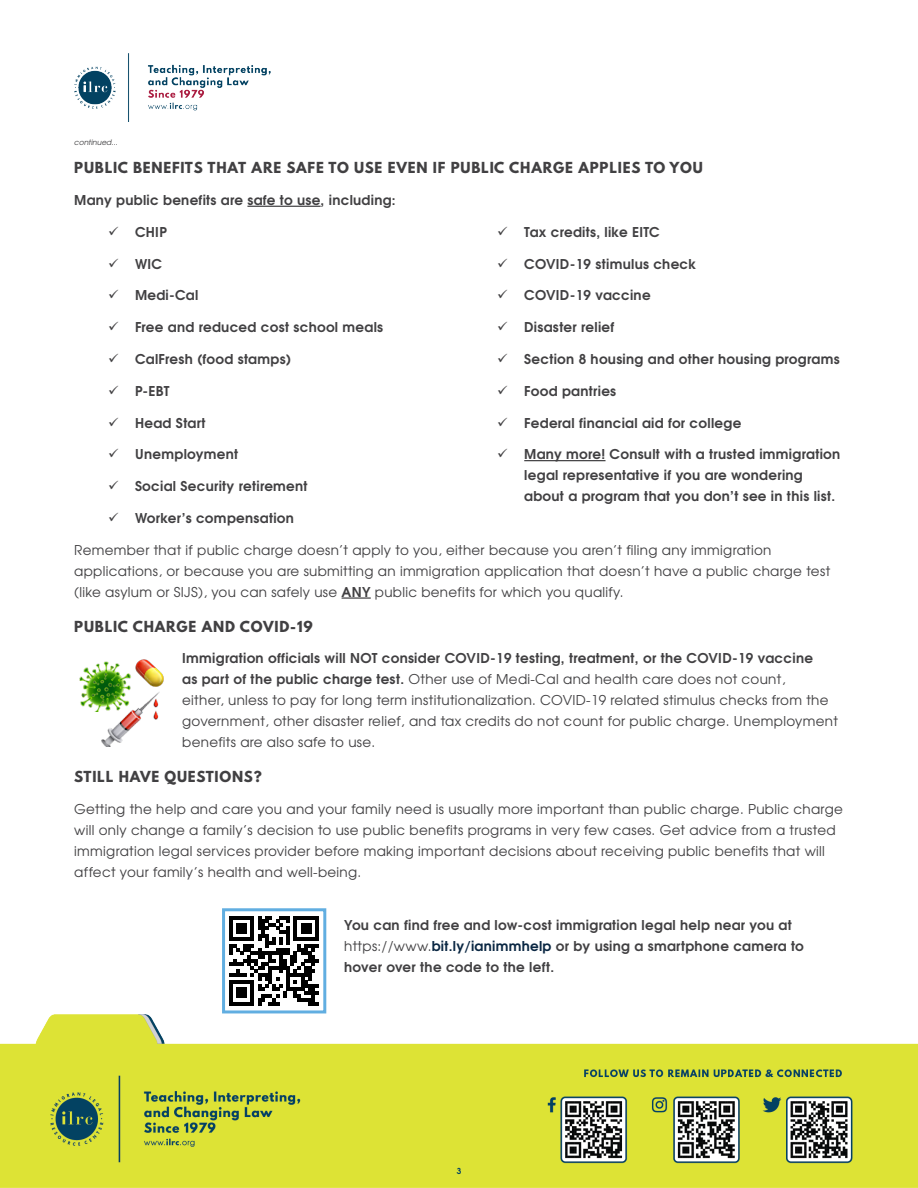
<style>
.page{position:relative;width:918px;height:1188px;background:#fff}
.page>*{position:absolute;margin:0;border:0;box-sizing:border-box;transform-origin:0 0}
.t1{font:13.5px/21px "Te X Gyre Adventor";letter-spacing:.02em;color:#414042}
.t2{font:700 13.5px/21px "Te X Gyre Adventor";letter-spacing:.02em;color:#414042}
.t3{font:700 13.5px "League Spartan";letter-spacing:.06em;color:#414042}
.t4{font:700 8.25px "Te X Gyre Adventor";color:#004262}
.t5{font:italic 7.5px "Te X Gyre Adventor";color:#414042}
.s1{font-weight:700}
.s2{font-weight:400}
.s3{color:#0a2743}
</style>
<div class="page">
<img style="left:0;top:1014px;width:918px;height:174px">
<img style="left:74px;top:53px;width:196px;height:69px">
<hr style="left:247px;top:206px;width:74px;height:1px;background:#414042">
<hr style="left:524px;top:460px;width:82px;height:1px;background:#414042">
<hr style="left:342px;top:597px;width:29px;height:2px;background:#414042">
<svg style="left:229px;top:916px;width:90px;height:89px"></svg>
<div style="left:222px;top:908px;width:104px;height:105px;border:3px solid #61aee1"></div>
<p class="t5" style="left:74px;top:136px;width:45px">continued...</p>
<h2 class="t3" style="left:74px;top:157px;width:630px">PUBLIC BENEFITS THAT ARE SAFE TO USE EVEN IF PUBLIC CHARGE APPLIES TO YOU</h2>
<p class="t2" style="left:74px;top:188px;width:323px">Many public benefits are safe to use, including:</p>
<p class="t2" style="left:135px;top:220px;width:33px">CHIP</p>
<p class="t2" style="left:135px;top:252px;width:29px">WIC</p>
<p class="t2" style="left:135px;top:284px;width:65px">Medi-Cal</p>
<p class="t2" style="left:135px;top:315px;width:250px">Free and reduced cost school meals</p>
<p class="t2" style="left:135px;top:347px;width:158px">CalFresh (food stamps)</p>
<p class="t2" style="left:135px;top:379px;width:36px">P-EBT</p>
<p class="t2" style="left:135px;top:411px;width:72px">Head Start</p>
<p class="t2" style="left:135px;top:443px;width:105px">Unemployment</p>
<p class="t2" style="left:135px;top:474px;width:174px">Social Security retirement</p>
<p class="t2" style="left:135px;top:506px;width:160px">Worker’s compensation</p>
<p class="t2" style="left:524px;top:220px;width:137px">Tax credits, like EITC</p>
<p class="t2" style="left:524px;top:252px;width:174px">COVID-19 stimulus check</p>
<p class="t2" style="left:524px;top:284px;width:128px">COVID-19 vaccine</p>
<p class="t2" style="left:524px;top:315px;width:92px">Disaster relief</p>
<p class="t2" style="left:524px;top:347px;width:317px">Section 8 housing and other housing programs</p>
<p class="t2" style="left:524px;top:379px;width:93px">Food pantries</p>
<p class="t2" style="left:524px;top:411px;width:219px">Federal financial aid for college</p>
<p class="t2" style="left:524px;top:443px;width:318px">Many more! Consult with a trusted immigration legal representative if you are wondering about a program that you don’t see in this list.</p>
<p class="t1" style="left:74px;top:538px;width:757px">Remember that if public charge doesn’t apply to you, either because you aren’t filing any immigration applications, or because you are submitting an immigration application that doesn’t have a public charge test (like asylum or SIJS), you can safely use <span class="s1">ANY</span> public benefits for which you qualify.</p>
<h2 class="t3" style="left:74px;top:616px;width:240px">PUBLIC CHARGE AND COVID-19</h2>
<p class="t1" style="left:182px;top:647px;width:657px"><span class="s1">Immigration officials will NOT consider COVID-19 testing, treatment, or the COVID-19 vaccine<br>as part of the public charge test.</span> Other use of Medi-Cal and health care does not count,<br>either, unless to pay for long term institutionalization. COVID-19 related stimulus checks from the government, other disaster relief, and tax credits do not count for public charge. Unemployment benefits are also safe to use.</p>
<h2 class="t3" style="left:74px;top:766px;width:189px">STILL HAVE QUESTIONS?</h2>
<p class="t1" style="left:74px;top:798px;width:770px">Getting the help and care you and your family need is usually more important than public charge. Public charge will only change a family’s decision to use public benefits programs in very few cases. Get advice from a trusted immigration legal services provider before making important decisions about receiving public benefits that will affect your family’s health and well-being.</p>
<p class="t2" style="left:344px;top:913px;width:461px">You can find free and low-cost immigration legal help near you at <span class="s2">https://www.</span><span class="s3">bit.ly/ianimmhelp</span> or by using a smartphone camera to hover over the code to the left.</p>
<p class="t4" style="left:457px;top:1163px;width:6px">3</p>
</div>
